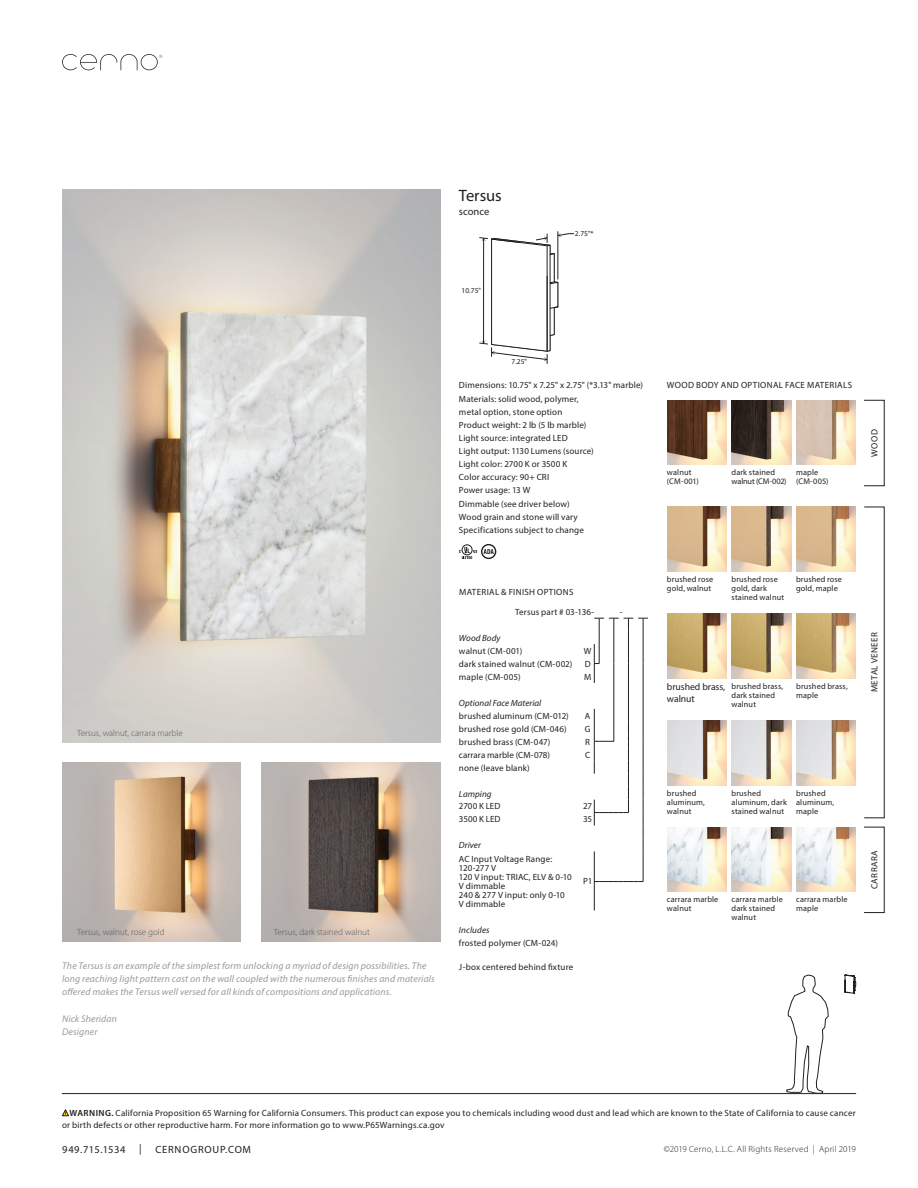
<style>
.page{position:relative;width:918px;height:1188px;background:#fff}
.page>*{position:absolute;margin:0;border:0;box-sizing:border-box;transform-origin:0 0}
.t1{font:16.5px "Myriad Pro";color:#231f20}
.t2{font:10.5px "Myriad Pro";letter-spacing:.065em;color:#231f20}
.t3{font:10.5px "Myriad Pro";letter-spacing:.045em;color:#231f20}
.t4{font:italic 9.75px/13.2px "Myriad Pro";letter-spacing:.015em;color:#97999c}
.t5{font:9.75px/12px "Myriad Pro";letter-spacing:-.005em;color:#231f20}
.t6{font:9px/13.2px "Myriad Pro";letter-spacing:.02em;color:#231f20}
.t7{font:300 9px "Myriad Pro";color:#57585a}
.t8{font:9px "Myriad Pro";letter-spacing:.04em;color:#231f20}
.t9{font:italic 9px "Myriad Pro";letter-spacing:.005em;color:#231f20}
.t10{font:300 9px "Myriad Pro";letter-spacing:.025em;color:#231f20}
.t11{font:9px "Myriad Pro";letter-spacing:.045em;color:#231f20}
.t12{font:8.25px/9px "Myriad Pro";letter-spacing:.015em;color:#231f20}
.t13{font:7.5px "Myriad Pro";color:#231f20}
.s1{font-weight:600}
</style>
<div class="page">
<svg style="left:62px;top:54px;width:100px;height:16px"></svg>
<svg style="left:62px;top:1109px;width:7px;height:8px"></svg>
<hr style="left:62px;top:1093px;width:794px;height:1px;background:#241f21">
<svg style="left:786px;top:975px;width:43px;height:119px"></svg>
<svg style="left:845px;top:975px;width:11px;height:19px"></svg>
<img style="left:732px;top:507px;width:59px;height:65px">
<img style="left:667px;top:507px;width:60px;height:65px">
<img style="left:796px;top:507px;width:60px;height:65px">
<img style="left:732px;top:400px;width:59px;height:65px">
<img style="left:667px;top:400px;width:60px;height:65px">
<img style="left:796px;top:400px;width:60px;height:65px">
<img style="left:732px;top:614px;width:59px;height:64px">
<img style="left:667px;top:614px;width:60px;height:64px">
<img style="left:796px;top:614px;width:60px;height:64px">
<img style="left:732px;top:720px;width:59px;height:65px">
<img style="left:667px;top:720px;width:60px;height:65px">
<img style="left:796px;top:720px;width:60px;height:65px">
<img style="left:732px;top:827px;width:59px;height:65px">
<img style="left:667px;top:827px;width:60px;height:65px">
<img style="left:796px;top:827px;width:60px;height:65px">
<svg style="left:459px;top:544px;width:37px;height:15px"></svg>
<hr style="left:643px;top:851px;width:1px;height:30px;background:#231f20">
<hr style="left:594px;top:851px;width:1px;height:30px;background:#231f20">
<svg style="left:594px;top:881px;width:49px;height:30px"></svg>
<svg style="left:594px;top:618px;width:54px;height:233px"></svg>
<img style="left:62px;top:189px;width:378px;height:553px">
<hr style="left:558px;top:232px;width:1px;height:47px;background:#231f20">
<svg style="left:479px;top:233px;width:95px;height:131px"></svg>
<img style="left:62px;top:763px;width:179px;height:179px">
<img style="left:261px;top:763px;width:179px;height:179px">
<p class="t1" style="left:459px;top:186px;width:44px">Tersus</p>
<p class="t2" style="left:459px;top:205px;width:32px">sconce</p>
<p class="t13" style="left:462px;top:286px;width:21px">10.75"</p>
<p class="t13" style="left:575px;top:229px;width:20px">2.75"*</p>
<p class="t7" style="left:77px;top:727px;width:107px">Tersus, walnut, carrara marble</p>
<p class="t7" style="left:77px;top:926px;width:89px">Tersus, walnut, rose gold</p>
<p class="t7" style="left:274px;top:926px;width:98px">Tersus, dark stained walnut</p>
<p class="t4" style="left:62px;top:959px;width:374px">The Tersus is an example of the simplest form unlocking a myriad of design possibilities. The long reaching light pattern cast on the wall coupled with the numerous finishes and materials offered makes the Tersus well versed for all kinds of compositions and applications.</p>
<p class="t4" style="left:62px;top:1012px;width:56px">Nick Sheridan</p>
<p class="t4" style="left:62px;top:1025px;width:37px">Designer</p>
<p class="t13" style="left:512px;top:357px;width:17px">7.25"</p>
<p class="t6" style="left:459px;top:379px;width:186px">Dimensions: 10.75" x 7.25" x 2.75" (*3.13" marble)<br>Materials: solid wood, polymer,<br>metal option, stone option</p>
<p class="t6" style="left:459px;top:418px;width:129px">Product weight: 2 lb (5 lb marble)</p>
<p class="t6" style="left:459px;top:431px;width:110px">Light source: integrated LED</p>
<p class="t6" style="left:459px;top:444px;width:136px">Light output: 1130 Lumens (source)</p>
<p class="t6" style="left:459px;top:457px;width:110px">Light color: 2700 K or 3500 K</p>
<p class="t6" style="left:459px;top:471px;width:92px">Color accuracy: 90+ CRI</p>
<p class="t6" style="left:459px;top:484px;width:73px">Power usage: 13 W</p>
<p class="t6" style="left:459px;top:497px;width:112px">Dimmable (see driver below)</p>
<p class="t6" style="left:459px;top:510px;width:120px">Wood grain and stone will vary</p>
<p class="t6" style="left:459px;top:523px;width:126px">Specifications subject to change</p>
<p class="t8" style="left:459px;top:587px;width:116px">MATERIAL &amp; FINISH OPTIONS</p>
<p class="t6" style="left:515px;top:605px;width:81px">Tersus part # 03-136-</p>
<p class="t6" style="left:620px;top:605px;width:4px">-</p>
<p class="t9" style="left:459px;top:632px;width:43px">Wood Body</p>
<p class="t6" style="left:459px;top:644px;width:65px">walnut (CM-001)</p>
<p class="t6" style="left:584px;top:644px;width:9px">W</p>
<p class="t6" style="left:459px;top:657px;width:115px">dark stained walnut (CM-002)</p>
<p class="t6" style="left:585px;top:657px;width:7px">D</p>
<p class="t6" style="left:459px;top:670px;width:63px">maple (CM-005)</p>
<p class="t6" style="left:584px;top:670px;width:9px">M</p>
<p class="t9" style="left:459px;top:697px;width:84px">Optional Face Material</p>
<p class="t6" style="left:459px;top:709px;width:111px">brushed aluminum (CM-012)</p>
<p class="t6" style="left:585px;top:709px;width:7px">A</p>
<p class="t6" style="left:459px;top:722px;width:109px">brushed rose gold (CM-046)</p>
<p class="t6" style="left:585px;top:722px;width:7px">G</p>
<p class="t6" style="left:459px;top:735px;width:93px">brushed brass (CM-047)</p>
<p class="t6" style="left:585px;top:735px;width:6px">R</p>
<p class="t6" style="left:459px;top:748px;width:93px">carrara marble (CM-078)</p>
<p class="t6" style="left:585px;top:748px;width:7px">C</p>
<p class="t6" style="left:459px;top:761px;width:72px">none (leave blank)</p>
<p class="t9" style="left:459px;top:788px;width:34px">Lamping</p>
<p class="t6" style="left:459px;top:800px;width:43px">2700 K LED</p>
<p class="t6" style="left:583px;top:800px;width:11px">27</p>
<p class="t6" style="left:459px;top:813px;width:43px">3500 K LED</p>
<p class="t6" style="left:583px;top:813px;width:11px">35</p>
<p class="t9" style="left:459px;top:840px;width:23px">Driver</p>
<p class="t6" style="left:459px;top:854px;width:95px;line-height:9px">AC Input Voltage Range:<br>120-277 V</p>
<p class="t6" style="left:459px;top:870px;width:114px">120 V input: TRIAC, ELV &amp; 0-10</p>
<p class="t6" style="left:459px;top:879px;width:48px">V dimmable</p>
<p class="t6" style="left:459px;top:888px;width:107px">240 &amp; 277 V input: only 0-10</p>
<p class="t6" style="left:459px;top:897px;width:48px">V dimmable</p>
<p class="t6" style="left:583px;top:875px;width:11px">P1</p>
<p class="t9" style="left:459px;top:925px;width:32px">Includes</p>
<p class="t6" style="left:459px;top:937px;width:100px">frosted polymer (CM-024)</p>
<p class="t6" style="left:459px;top:960px;width:116px">J-box centered behind fixture</p>
<p class="t8" style="left:667px;top:380px;width:187px">WOOD BODY AND OPTIONAL FACE MATERIALS</p>
<p class="t12" style="left:667px;top:468px;width:33px">walnut (CM-001)</p>
<p class="t12" style="left:796px;top:468px;width:34px">maple (CM-005)</p>
<p class="t12" style="left:732px;top:468px;width:57px">dark stained walnut (CM-002)</p>
<p class="t6" style="left:868px;top:457px;width:29px;rotate:-90deg">WOOD</p>
<p class="t12" style="left:667px;top:575px;width:48px">brushed rose gold, walnut</p>
<p class="t12" style="left:796px;top:575px;width:47px">brushed rose gold, maple</p>
<p class="t12" style="left:732px;top:575px;width:54px">brushed rose gold, dark stained walnut</p>
<p class="t5" style="left:667px;top:681px;width:60px">brushed brass, walnut</p>
<p class="t12" style="left:796px;top:682px;width:53px">brushed brass, maple</p>
<p class="t12" style="left:732px;top:682px;width:53px">brushed brass, dark stained walnut</p>
<p class="t6" style="left:868px;top:692px;width:61px;rotate:-90deg">METAL VENEER</p>
<p class="t12" style="left:667px;top:788px;width:40px">brushed aluminum, walnut</p>
<p class="t12" style="left:796px;top:788px;width:40px">brushed aluminum, maple</p>
<p class="t12" style="left:732px;top:788px;width:57px">brushed aluminum, dark stained walnut</p>
<p class="t12" style="left:667px;top:895px;width:53px">carrara marble walnut</p>
<p class="t12" style="left:796px;top:895px;width:53px">carrara marble maple</p>
<p class="t12" style="left:732px;top:895px;width:53px">carrara marble dark stained</p>
<p class="t12" style="left:732px;top:913px;width:26px">walnut</p>
<p class="t11" style="left:869px;top:889px;width:40px;rotate:-90deg">CARRARA</p>
<p class="t6" style="left:62px;top:1107px;width:795px;line-height:12px;text-indent:8px"><span class="s1">WARNING.</span> California Proposition 65 Warning for California Consumers. This product can expose you to chemicals including wood dust and lead which are known to the State of California to cause cancer or birth defects or other reproductive harm. For more information go to www.P65Warnings.ca.gov</p>
<p class="t3" style="left:62px;top:1143px;width:65px">949.715.1534</p>
<p class="t2" style="left:139px;top:1142px;width:4px">|</p>
<p class="t2" style="left:156px;top:1143px;width:97px">CERNOGROUP.COM</p>
<p class="t10" style="left:664px;top:1144px;width:194px">©2019 Cerno, L.L.C. All Rights Reserved | April 2019</p>
</div>
